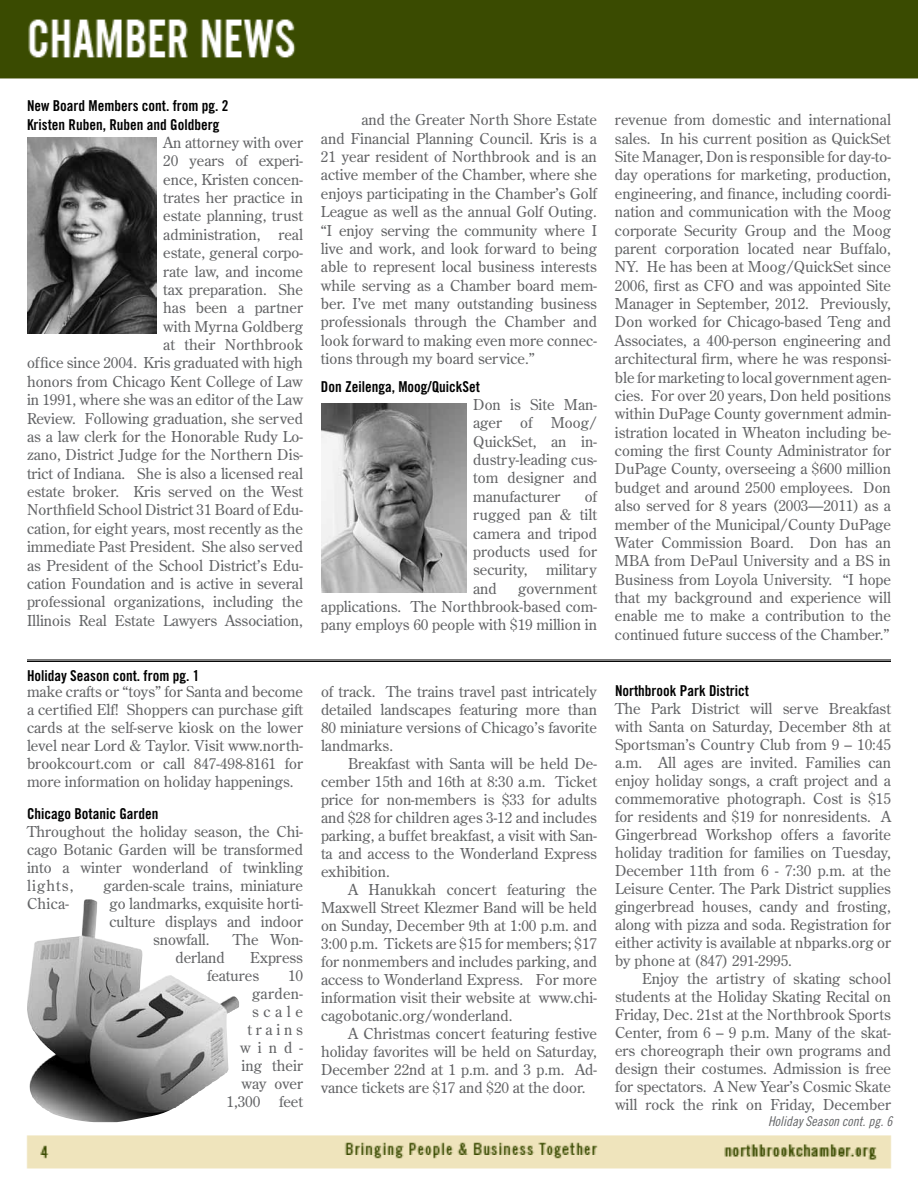
<style>
.page{position:relative;width:918px;height:1188px;background:#fff}
.page>*{position:absolute;margin:0;border:0;box-sizing:border-box;transform-origin:0 0}
.t1{font:15px/18.5px "Century Old Style Std";color:#636466;text-align:justify}
.t2{font:15px "Trade Gothic LT Std Bd Cn 20";color:#000}
.t3{font:13.5px "Trade Gothic LT Std Cn 18 Obl";color:#636466}
</style>
<div class="page">
<img style="left:0;top:0;width:918px;height:1169px">
<img style="left:27px;top:137px;width:130px;height:196px">
<img style="left:322px;top:403px;width:144px;height:189px">
<hr style="left:27px;top:660px;width:864px;height:1px;background:#000">
<hr style="left:27px;top:661px;width:864px;height:1px;background:#000">
<img style="left:27px;top:899px;width:212px;height:223px">
<p class="t2" style="left:27px;top:97px;width:203px">New Board Members cont. from pg. 2</p>
<p class="t2" style="left:27px;top:115px;width:194px">Kristen Ruben, Ruben and Goldberg</p>
<p class="t1" style="left:27px;top:133px;width:278px;text-align:right">An attorney with over<br>20 years of experi-<br>ence, Kristen concen-<br>trates her practice in<br>estate planning, trust<br>administration, real<br>estate, general corpo-<br>rate law, and income<br>tax preparation. She<br>has been a partner<br>with Myrna Goldberg<br>at their Northbrook<br>office since 2004. Kris graduated with high honors from Chicago Kent College of Law in 1991, where she was an editor of the Law<br>Review. Following graduation, she served as a law clerk for the Honorable Rudy Lo&shy;zano, District Judge for the Northern Dis&shy;trict of Indiana. She is also a licensed real estate broker. Kris served on the West<br>Northfield School District 31 Board of Edu&shy;cation, for eight years, most recently as the immediate Past President. She also served as President of the School District’s Edu&shy;cation Foundation and is active in several professional organizations, including the<br>Illinois Real Estate Lawyers Association,</p>
<p class="t2" style="left:27px;top:666px;width:174px">Holiday Season cont. from pg. 1</p>
<p class="t1" style="left:27px;top:682px;width:278px;line-height:18px">make crafts or “toys” for Santa and become a certified Elf! Shoppers can purchase gift cards at the self-serve kiosk on the lower level near Lord &amp; Taylor. Visit www.north&shy;brookcourt.com or call 847-498-8161 for more information on holiday happenings.</p>
<p class="t2" style="left:27px;top:804px;width:133px">Chicago Botanic Garden</p>
<p class="t1" style="left:27px;top:822px;width:278px;line-height:18px">Throughout the holiday season, the Chi&shy;cago Botanic Garden will be transformed into a winter wonderland of twinkling lights,</p>
<p class="t1" style="left:104px;top:876px;width:201px">garden-scale trains, miniature</p>
<p class="t1" style="left:27px;top:894px;width:44px">Chica-</p>
<p class="t1" style="left:110px;top:894px;width:195px">go landmarks, exquisite horti-</p>
<p class="t1" style="left:110px;top:912px;width:195px">culture displays and indoor</p>
<p class="t1" style="left:153px;top:930px;width:58px">snowfall.</p>
<p class="t1" style="left:233px;top:930px;width:72px">The Won-</p>
<p class="t1" style="left:176px;top:948px;width:51px">derland</p>
<p class="t1" style="left:207px;top:948px;width:97px;line-height:18px;text-indent:43px">Express features</p>
<p class="t1" style="left:288px;top:966px;width:16px">10</p>
<p class="t1" style="left:252px;top:984px;width:53px">garden-</p>
<p class="t1" style="left:252px;top:1002px;width:52px">scale</p>
<p class="t1" style="left:248px;top:1020px;width:57px">trains</p>
<p class="t1" style="left:240px;top:1038px;width:65px">wind-</p>
<p class="t1" style="left:242px;top:1056px;width:63px">ing their</p>
<p class="t1" style="left:242px;top:1074px;width:63px">way over</p>
<p class="t1" style="left:226px;top:1092px;width:35px">1,300</p>
<p class="t1" style="left:279px;top:1092px;width:25px">feet</p>
<p class="t1" style="left:321px;top:110px;width:278px;text-indent:41px">and the Greater North Shore Estate and Financial Planning Council. Kris is a 21 year resident of Northbrook and is an active member of the Chamber, where she enjoys participating in the Chamber’s Golf League as well as the annual Golf Outing. “I enjoy serving the community where I live and work, and look forward to being able to represent local business interests while serving as a Chamber board mem&shy;ber. I’ve met many outstanding business professionals through the Chamber and look forward to making even more connec&shy;tions through my board service.”</p>
<p class="t2" style="left:321px;top:377px;width:161px">Don Zeilenga, Moog/QuickSet</p>
<p class="t1" style="left:473px;top:395px;width:125px">Don is Site Man&shy;ager of Moog/ QuickSet, an in&shy;dustry-leading cus&shy;tom designer and manufacturer</p>
<p class="t1" style="left:473px;top:487px;width:125px;text-indent:112px">of rugged pan &amp; tilt camera and tripod products used for security, military and</p>
<p class="t1" style="left:321px;top:579px;width:278px;text-indent:197px">government applications. The Northbrook-based com&shy;pany employs 60 people with $19 million in</p>
<p class="t1" style="left:615px;top:110px;width:278px">revenue from domestic and international sales. In his current position as QuickSet Site Manager, Don is responsible for day-to&shy;day operations for marketing, production, engineering, and finance, including coordi&shy;nation and communication with the Moog corporate Security Group and the Moog parent corporation located near Buffalo, NY. He has been at Moog/QuickSet since 2006, first as CFO and was appointed Site Manager in September, 2012. Previously, Don worked for Chicago-based Teng and Associates, a 400-person engineering and architectural firm, where he was responsi&shy;ble for marketing to local government agen&shy;cies. For over 20 years, Don held positions within DuPage County government admin&shy;istration located in Wheaton including be&shy;coming the first County Administrator for DuPage County, overseeing a $600 million budget and around 2500 employees. Don also served for 8 years (2003—2011) as a member of the Municipal/County DuPage Water Commission Board. Don has an MBA from DePaul University and a BS in Business from Loyola University. “I hope that my background and experience will enable me to make a contribution to the continued future success of the Chamber.”</p>
<p class="t1" style="left:321px;top:682px;width:277px;line-height:18px">of track. The trains travel past intricately detailed landscapes featuring more than 80 miniature versions of Chicago’s favorite landmarks.</p>
<p class="t1" style="left:321px;top:754px;width:278px;line-height:18px;text-indent:27px">Breakfast with Santa will be held De&shy;cember 15th and 16th at 8:30 a.m. Ticket price for non-members is $33 for adults and $28 for children ages 3-12 and includes parking, a buffet breakfast, a visit with San&shy;ta and access to the Wonderland Express exhibition.</p>
<p class="t1" style="left:321px;top:880px;width:278px;line-height:18px;text-indent:27px">A Hanukkah concert featuring the Maxwell Street Klezmer Band will be held on Sunday, December 9th at 1:00 p.m. and 3:00 p.m. Tickets are $15 for members; $17 for nonmembers and includes parking, and access to Wonderland Express. For more information visit their website at www.chi&shy;cagobotanic.org/wonderland.</p>
<p class="t1" style="left:321px;top:1024px;width:278px;line-height:18px;text-indent:27px">A Christmas concert featuring festive holiday favorites will be held on Saturday, December 22nd at 1 p.m. and 3 p.m. Ad&shy;vance tickets are $17 and $20 at the door.</p>
<p class="t2" style="left:615px;top:682px;width:136px">Northbrook Park District</p>
<p class="t1" style="left:615px;top:700px;width:278px;line-height:18px">The Park District will serve Breakfast with Santa on Saturday, December 8th at Sportsman’s Country Club from 9 – 10:45 a.m. All ages are invited. Families can enjoy holiday songs, a craft project and a commemorative photograph. Cost is $15 for residents and $19 for nonresidents. A Gingerbread Workshop offers a favorite holiday tradition for families on Tuesday, December 11th from 6 - 7:30 p.m. at the Leisure Center. The Park District supplies gingerbread houses, candy and frosting, along with pizza and soda. Registration for either activity is available at nbparks.org or by phone at (847) 291-2995.</p>
<p class="t1" style="left:615px;top:970px;width:278px;line-height:18px;text-indent:27px">Enjoy the artistry of skating school students at the Holiday Skating Recital on Friday, Dec. 21st at the Northbrook Sports Center, from 6 – 9 p.m. Many of the skat&shy;ers choreograph their own programs and design their costumes. Admission is free for spectators. A New Year’s Cosmic Skate will rock the rink on Friday, December</p>
<p class="t3" style="left:768px;top:1114px;width:126px">Holiday Season cont. pg. 6</p>
</div>
